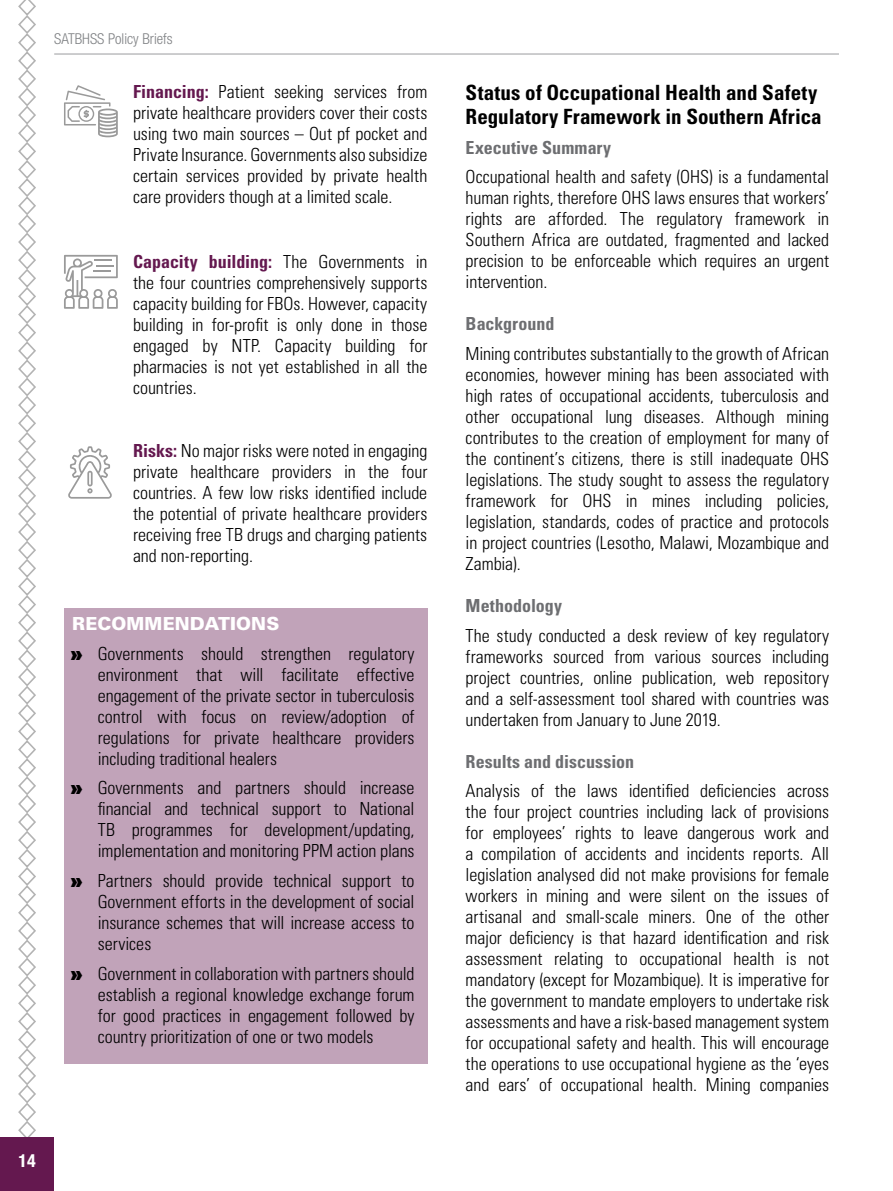
<style>
.page{position:relative;width:893px;height:1191px;background:#fff}
.page>*{position:absolute;margin:0;border:0;box-sizing:border-box;transform-origin:0 0}
.t1{font:700 condensed 21px/24px "Univers LT Std";color:#000}
.t2{font:300 condensed 18px/21px "Univers LT Std";color:#000;text-align:justify}
.t3{font:700 condensed 18px "Univers LT Std";color:#6d6e71}
.t4{font:700 condensed 18px "Helvetica Neue LT Std";color:#fff}
.t5{font:300 condensed 15px "Helvetica Neue LT Std";color:#808285}
.s1{font-weight:700;color:#64184f}
.s2{font-weight:900;font-stretch:normal;color:#fff}
.s3{font-family:"Univers LT Std X Black";font-weight:400;font-stretch:normal}
</style>
<div class="page">
<svg style="left:18px;top:0;width:18px;height:1137px"></svg>
<div style="left:0;top:1137px;width:54px;height:54px;background:#64184f"></div>
<hr style="left:54px;top:54px;width:785px;height:1px;background:#808285">
<div style="left:64px;top:608px;width:363px;height:455px;background:#c1a3b9"></div>
<svg style="left:64px;top:85px;width:54px;height:52px"></svg>
<svg style="left:64px;top:255px;width:54px;height:54px"></svg>
<svg style="left:68px;top:446px;width:44px;height:53px"></svg>
<p class="t5" style="left:54px;top:30px;width:120px">SATBHSS Policy Briefs</p>
<p class="t2" style="left:133px;top:81px;width:296px"><span class="s1">Financing:</span> Patient seeking services from private healthcare providers cover their costs using two main sources – Out pf pocket and Private Insurance. Governments also subsidize certain services provided by private health care providers though at a limited scale.</p>
<p class="t2" style="left:133px;top:251px;width:296px"><span class="s1">Capacity building:</span> The Governments in the four countries comprehensively supports capacity building for FBOs. However, capacity building in for-profit is only done in those engaged by NTP. Capacity building for pharmacies is not yet established in all the countries.</p>
<p class="t2" style="left:133px;top:440px;width:296px"><span class="s1">Risks:</span> No major risks were noted in engaging private healthcare providers in the four countries. A few low risks identified include the potential of private healthcare providers receiving free TB drugs and charging patients and non-reporting.</p>
<p class="t2" style="left:71px;top:609px;width:345px;line-height:29.5px"><span class="s2">RECOMMENDATIONS<br></span><span class="s3">»</span> Governments should strengthen regulatory</p>
<p class="t2" style="left:98px;top:664px;width:318px">environment that will facilitate effective engagement of the private sector in tuberculosis control with focus on review/adoption of regulations for private healthcare providers including traditional healers</p>
<p class="t2" style="left:98px;top:777px;width:318px;text-indent:-27px"><span class="s3">»</span> Governments and partners should increase financial and technical support to National TB programmes for development/updating, implementation and monitoring PPM action plans</p>
<p class="t2" style="left:98px;top:870px;width:318px;text-indent:-27px"><span class="s3">»</span> Partners should provide technical support to Government efforts in the development of social insurance schemes that will increase access to services</p>
<p class="t2" style="left:98px;top:962px;width:318px;text-indent:-27px"><span class="s3">»</span> Government in collaboration with partners should establish a regional knowledge exchange forum for good practices in engagement followed by country prioritization of one or two models</p>
<p class="t4" style="left:18px;top:1149px;width:19px">14</p>
<p class="t1" style="left:466px;top:81px;width:358px">Status of Occupational Health and Safety<br>Regulatory Framework in Southern Africa</p>
<p class="t3" style="left:466px;top:136px;width:147px">Executive Summary</p>
<p class="t2" style="left:466px;top:166px;width:365px">Occupational health and safety (OHS) is a fundamental human rights, therefore OHS laws ensures that workers’ rights are afforded. The regulatory framework in Southern Africa are outdated, fragmented and lacked precision to be enforceable which requires an urgent intervention.</p>
<p class="t3" style="left:466px;top:313px;width:90px">Background</p>
<p class="t2" style="left:466px;top:343px;width:365px">Mining contributes substantially to the growth of African economies, however mining has been associated with high rates of occupational accidents, tuberculosis and other occupational lung diseases. Although mining contributes to the creation of employment for many of the continent’s citizens, there is still inadequate OHS legislations. The study sought to assess the regulatory framework for OHS in mines including policies, legislation, standards, codes of practice and protocols in project countries (Lesotho, Malawi, Mozambique and Zambia).</p>
<p class="t3" style="left:466px;top:594px;width:98px">Methodology</p>
<p class="t2" style="left:466px;top:625px;width:365px">The study conducted a desk review of key regulatory frameworks sourced from various sources including project countries, online publication, web repository and a self-assessment tool shared with countries was undertaken from January to June 2019.</p>
<p class="t3" style="left:466px;top:750px;width:170px">Results and discussion</p>
<p class="t2" style="left:466px;top:780px;width:365px">Analysis of the laws identified deficiencies across the four project countries including lack of provisions for employees’ rights to leave dangerous work and a compilation of accidents and incidents reports. All legislation analysed did not make provisions for female workers in mining and were silent on the issues of artisanal and small-scale miners. One of the other major deficiency is that hazard identification and risk assessment relating to occupational health is not mandatory (except for Mozambique). It is imperative for the government to mandate employers to undertake risk assessments and have a risk-based management system for occupational safety and health. This will encourage the operations to use occupational hygiene as the ‘eyes and ears’ of occupational health. Mining companies</p>
</div>
